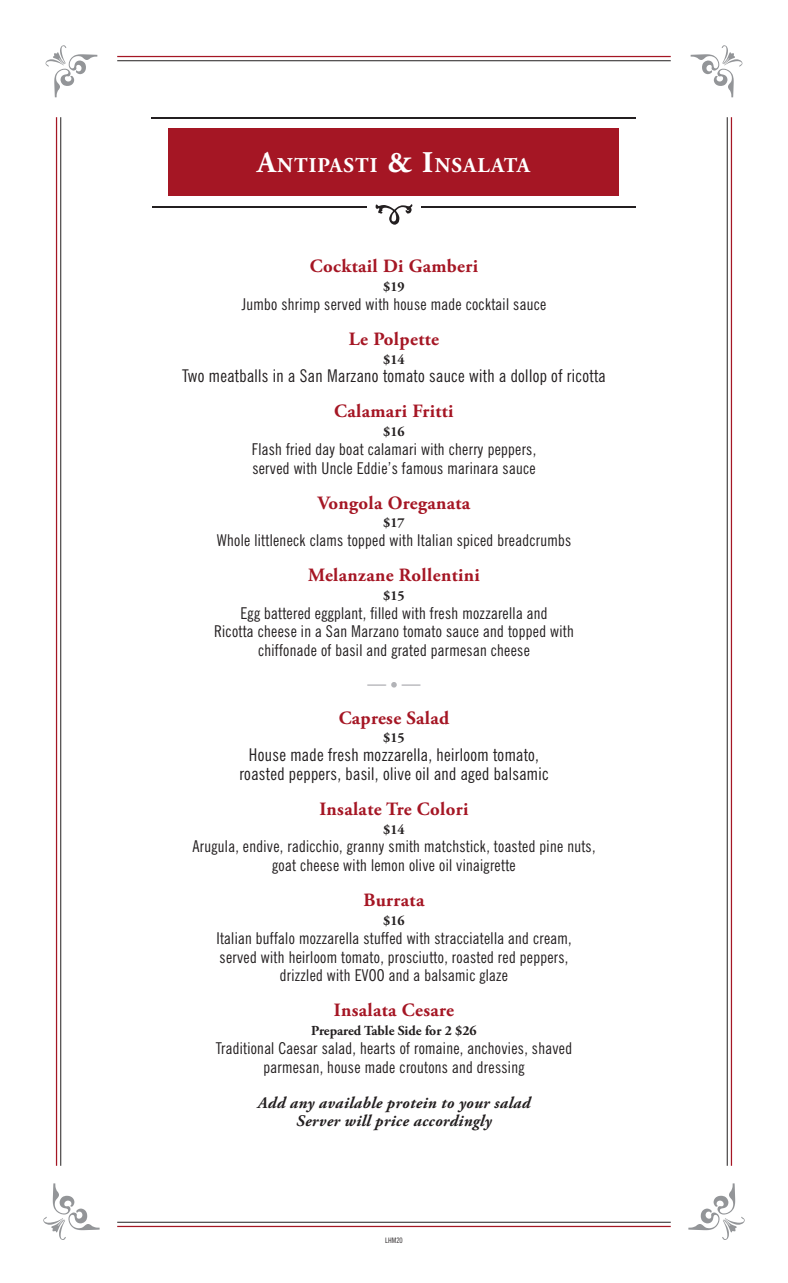
<style>
.page{position:relative;width:788px;height:1283px;background:#fff}
.page>*{position:absolute;margin:0;border:0;box-sizing:border-box;transform-origin:0 0}
.t1{font:700 21px "Adobe Garamond Pro";letter-spacing:.05em;color:#fff}
.t2{font:700 18.75px "Adobe Garamond Pro";letter-spacing:.02em;color:#a51624}
.t3{font:700 18.75px "Adobe Garamond Pro";color:#b2b3b7}
.t4{font:condensed 17.5px/18.8px "News Gothic BT";letter-spacing:.02em;color:#231f20;text-align:center}
.t5{font:condensed 16.25px/18.8px "News Gothic BT";letter-spacing:.02em;color:#231f20;text-align:center}
.t6{font:italic 700 16.25px/18.8px "Adobe Garamond Pro";letter-spacing:.02em;color:#231f20;text-align:center}
.t7{font:700 13.75px "Adobe Garamond Pro";color:#231f20}
.t8{font:condensed 7.5px "News Gothic BT";color:#231f20}
.s1{font-size:30px}
</style>
<div class="page">
<svg style="left:391px;top:682px;width:6px;height:5px"></svg>
<div style="left:169px;top:128px;width:450px;height:68px;background:#a51624"></div>
<hr style="left:152px;top:117px;width:484px;height:2px;background:#231f20">
<hr style="left:152px;top:206px;width:214px;height:1px;background:#231f20">
<hr style="left:421px;top:206px;width:215px;height:1px;background:#231f20">
<svg style="left:375px;top:204px;width:37px;height:21px"></svg>
<hr style="left:56px;top:117px;width:1px;height:1048px;background:#a51624">
<hr style="left:117px;top:56px;width:553px;height:1px;background:#a51624">
<hr style="left:117px;top:1225px;width:553px;height:2px;background:#a51624">
<hr style="left:730px;top:117px;width:2px;height:1048px;background:#a51624">
<svg style="left:45px;top:45px;width:52px;height:52px"></svg>
<svg style="left:43px;top:1183px;width:57px;height:57px"></svg>
<svg style="left:690px;top:45px;width:52px;height:52px"></svg>
<svg style="left:688px;top:1183px;width:56px;height:57px"></svg>
<hr style="left:117px;top:1221px;width:553px;height:1px;background:#231f20">
<hr style="left:60px;top:117px;width:1px;height:1048px;background:#231f20">
<hr style="left:117px;top:60px;width:553px;height:1px;background:#231f20">
<hr style="left:726px;top:117px;width:1px;height:1048px;background:#231f20">
<p class="t1" style="left:257px;top:153px;width:274px"><span class="s1">A</span>NTIPASTI <span class="s1">&amp; I</span>NSALATA</p>
<p class="t2" style="left:310px;top:255px;width:170px">Cocktail Di Gamberi</p>
<p class="t7" style="left:383px;top:279px;width:23px">$19</p>
<p class="t5" style="left:242px;top:294px;width:306px">Jumbo shrimp served with house made cocktail sauce</p>
<p class="t2" style="left:349px;top:328px;width:92px">Le Polpette</p>
<p class="t7" style="left:383px;top:351px;width:23px">$14</p>
<p class="t4" style="left:182px;top:366px;width:425px">Two meatballs in a San Marzano tomato sauce with a dollop of ricotta</p>
<p class="t2" style="left:334px;top:400px;width:121px">Calamari Fritti</p>
<p class="t7" style="left:383px;top:424px;width:23px">$16</p>
<p class="t5" style="left:252px;top:439px;width:286px;text-align:left">Flash fried day boat calamari with cherry peppers, served with Uncle Eddie’s famous marinara sauce</p>
<p class="t2" style="left:318px;top:492px;width:154px">Vongola Oreganata</p>
<p class="t7" style="left:383px;top:515px;width:23px">$17</p>
<p class="t5" style="left:217px;top:531px;width:356px">Whole littleneck clams topped with Italian spiced breadcrumbs</p>
<p class="t2" style="left:308px;top:564px;width:173px">Melanzane Rollentini</p>
<p class="t7" style="left:383px;top:587px;width:23px">$15</p>
<p class="t5" style="left:214px;top:603px;width:361px">Egg battered eggplant, filled with fresh mozzarella and<br>Ricotta cheese in a San Marzano tomato sauce and topped with chiffonade of basil and grated parmesan cheese</p>
<p class="t3" style="left:367px;top:672px;width:54px">— · —</p>
<p class="t2" style="left:339px;top:707px;width:112px">Caprese Salad</p>
<p class="t7" style="left:383px;top:730px;width:23px">$15</p>
<p class="t4" style="left:239px;top:745px;width:311px">House made fresh mozzarella, heirloom tomato, roasted peppers, basil, olive oil and aged balsamic</p>
<p class="t2" style="left:319px;top:798px;width:150px">Insalate Tre Colori</p>
<p class="t7" style="left:383px;top:821px;width:23px">$14</p>
<p class="t5" style="left:192px;top:837px;width:404px">Arugula, endive, radicchio, granny smith matchstick, toasted pine nuts, goat cheese with lemon olive oil vinaigrette</p>
<p class="t2" style="left:363px;top:889px;width:62px">Burrata</p>
<p class="t7" style="left:383px;top:912px;width:23px">$16</p>
<p class="t5" style="left:216px;top:928px;width:357px">Italian buffalo mozzarella stuffed with stracciatella and cream, served with heirloom tomato, prosciutto, roasted red peppers, drizzled with EVOO and a balsamic glaze</p>
<p class="t2" style="left:334px;top:999px;width:121px">Insalata Cesare</p>
<p class="t7" style="left:311px;top:1022px;width:167px">Prepared Table Side for 2 $26</p>
<p class="t5" style="left:216px;top:1038px;width:357px">Traditional Caesar salad, hearts of romaine, anchovies, shaved parmesan, house made croutons and dressing</p>
<p class="t6" style="left:258px;top:1093px;width:274px">Add any available protein to your salad<br>Server will price accordingly</p>
<p class="t8" style="left:385px;top:1236px;width:19px">LHM20</p>
</div>
